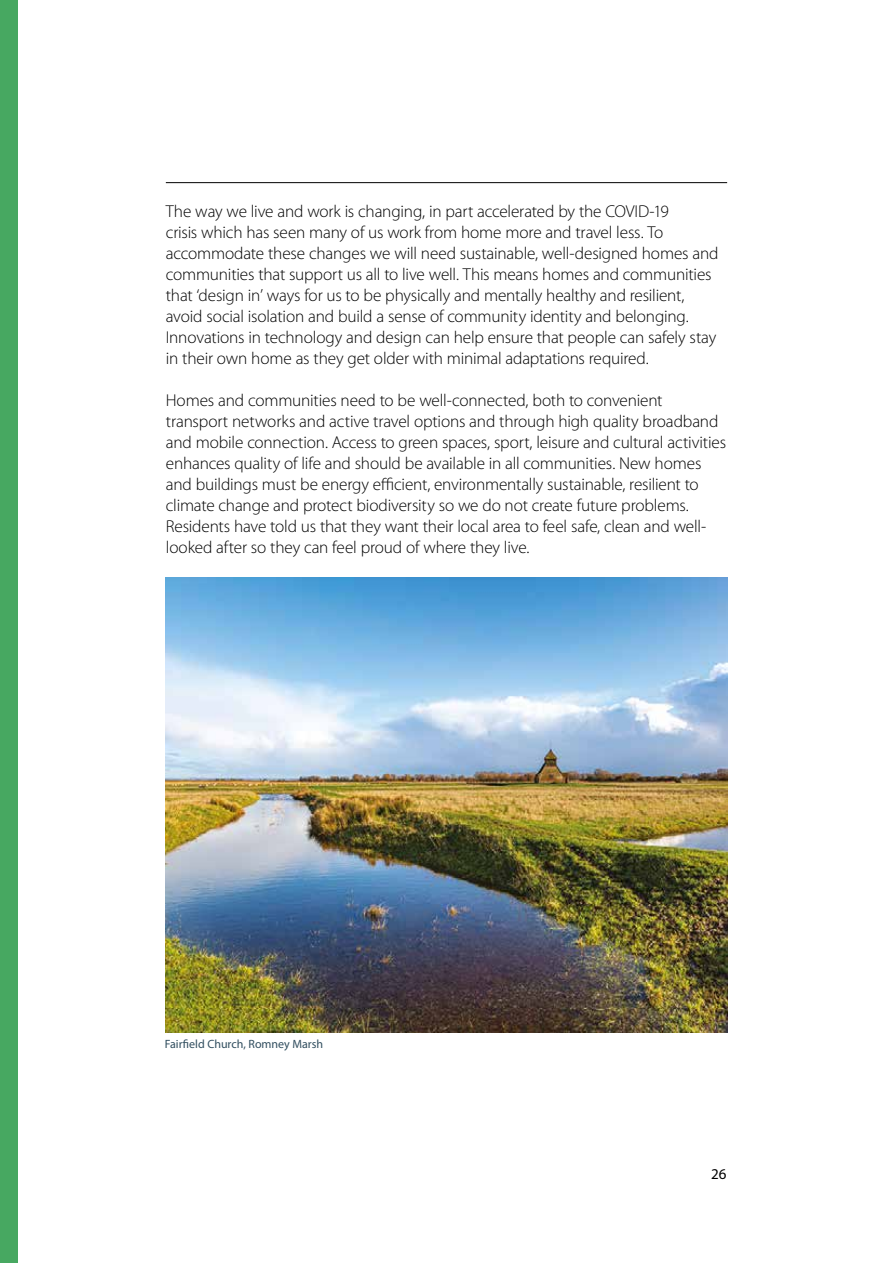
<style>
.page{position:relative;width:893px;height:1263px;background:#fff}
.page>*{position:absolute;margin:0;border:0;box-sizing:border-box;transform-origin:0 0}
.t1{font:300 17.25px/21px "Myriad Pro";letter-spacing:-.01em;color:#000}
.t2{font:15px "Myriad Pro";color:#000}
.t3{font:12px "Myriad Pro";color:#314e5f}
</style>
<div class="page">
<div style="left:0;top:0;width:17px;height:1263px;background:#47a861"></div>
<hr style="left:166px;top:182px;width:561px;height:1px;background:#000">
<img style="left:166px;top:577px;width:561px;height:455px">
<p class="t1" style="left:166px;top:201px;width:554px">The way we live and work is changing, in part accelerated by the COVID-19<br>crisis which has seen many of us work from home more and travel less. To accommodate these changes we will need sustainable, well-designed homes and communities that support us all to live well. This means homes and communities that ‘design in’ ways for us to be physically and mentally healthy and resilient, avoid social isolation and build a sense of community identity and belonging.<br>Innovations in technology and design can help ensure that people can safely stay in their own home as they get older with minimal adaptations required.</p>
<p class="t1" style="left:166px;top:390px;width:562px">Homes and communities need to be well-connected, both to convenient transport networks and active travel options and through high quality broadband and mobile connection. Access to green spaces, sport, leisure and cultural activities enhances quality of life and should be available in all communities. New homes and buildings must be energy efficient, environmentally sustainable, resilient to climate change and protect biodiversity so we do not create future problems.<br>Residents have told us that they want their local area to feel safe, clean and well&shy;looked after so they can feel proud of where they live.</p>
<p class="t3" style="left:165px;top:1037px;width:160px">Fairfield Church, Romney Marsh</p>
<p class="t2" style="left:711px;top:1164px;width:17px">26</p>
</div>
